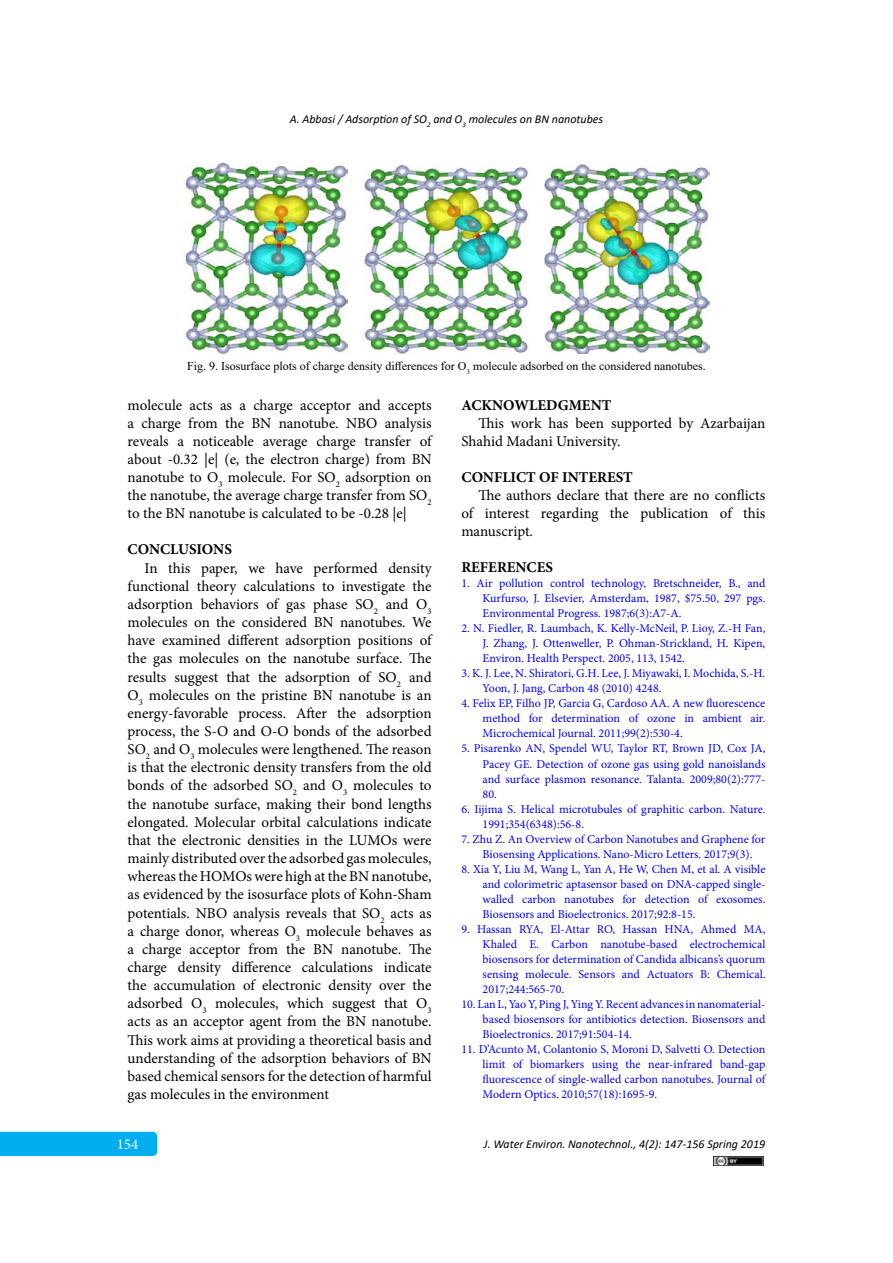
<style>
.page{position:relative;width:893px;height:1263px;background:#fff}
.page>*{position:absolute;margin:0;border:0;box-sizing:border-box;transform-origin:0 0}
.t1{font:15px/18.1px "Minion Pro";letter-spacing:-.005em;color:#000;text-align:justify}
.t2{font:700 15px "Minion Pro";color:#000}
.t3{font:15px "Minion Pro";color:#fff}
.t4{font:13.2px "Calibri";color:#00000a}
.t5{font:12px/15px "Minion Pro";color:#00f;text-align:justify}
.t6{font:italic 12px "Calibri";color:#000}
.t7{font:12px "Times New Roman";color:#000}
</style>
<div class="page">
<div style="left:0;top:1132px;width:157px;height:24px;background:#00aeef"></div>
<img style="left:713px;top:1156px;width:50px;height:9px">
<img style="left:544px;top:164px;width:166px;height:189px">
<img style="left:364px;top:165px;width:164px;height:189px">
<img style="left:183px;top:162px;width:165px;height:191px">
<p class="t6" style="left:290px;top:111px;width:315px">A. Abbasi / Adsorption of SO<sub>2</sub> and O<sub>3</sub> molecules on BN nanotubes</p>
<p class="t7" style="left:187px;top:358px;width:520px">Fig. 9. Isosurface plots of charge density differences for O<sub>3</sub> molecule adsorbed on the considered nanotubes.</p>
<p class="t1" style="left:128px;top:397px;width:306px">molecule acts as a charge acceptor and accepts a charge from the BN nanotube. NBO analysis reveals a noticeable average charge transfer of about -0.32 |e| (e, the electron charge) from BN nanotube to O<sub>3</sub> molecule. For SO<sub>2</sub> adsorption on the nanotube, the average charge transfer from SO<sub>2 </sub>to the BN nanotube is calculated to be -0.28 |e|</p>
<p class="t2" style="left:128px;top:539px;width:106px">CONCLUSIONS</p>
<p class="t1" style="left:128px;top:559px;width:306px;text-indent:17px">In this paper, we have performed density functional theory calculations to investigate the adsorption behaviors of gas phase SO<sub>2</sub> and O<sub>3 </sub>molecules on the considered BN nanotubes. We have examined different adsorption positions of the gas molecules on the nanotube surface. The results suggest that the adsorption of SO<sub>2</sub> and O<sub>3</sub> molecules on the pristine BN nanotube is an energy-favorable process. After the adsorption process, the S-O and O-O bonds of the adsorbed SO<sub>2</sub> and O<sub>3</sub> molecules were lengthened. The reason is that the electronic density transfers from the old bonds of the adsorbed SO<sub>2</sub> and O<sub>3</sub> molecules to the nanotube surface, making their bond lengths elongated. Molecular orbital calculations indicate that the electronic densities in the LUMOs were mainly distributed over the adsorbed gas molecules, whereas the HOMOs were high at the BN nanotube, as evidenced by the isosurface plots of Kohn-Sham potentials. NBO analysis reveals that SO<sub>2</sub> acts as a charge donor, whereas O<sub>3</sub> molecule behaves as a charge acceptor from the BN nanotube. The charge density difference calculations indicate the accumulation of electronic density over the adsorbed O<sub>3</sub> molecules, which suggest that O<sub>3 </sub>acts as an acceptor agent from the BN nanotube.<br>This work aims at providing a theoretical basis and understanding of the adsorption behaviors of BN based chemical sensors for the detection of harmful gas molecules in the environment</p>
<p class="t2" style="left:461px;top:395px;width:152px">ACKNOWLEDGMENT</p>
<p class="t1" style="left:461px;top:415px;width:306px;text-indent:17px">This work has been supported by Azarbaijan<br>Shahid Madani University.</p>
<p class="t2" style="left:461px;top:467px;width:173px">CONFLICT OF INTEREST</p>
<p class="t1" style="left:461px;top:487px;width:306px;text-indent:17px">The authors declare that there are no conflicts of interest regarding the publication of this manuscript.</p>
<p class="t2" style="left:461px;top:557px;width:93px">REFERENCES</p>
<p class="t5" style="left:483px;top:576px;width:284px;text-indent:-21px">1. Air pollution control technology, Bretschneider, B., and Kurfurso, J. Elsevier, Amsterdam, 1987, $75.50, 297 pgs.<br>Environmental Progress. 1987;6(3):A7-A.</p>
<p class="t5" style="left:483px;top:621px;width:284px;text-indent:-21px">2. N. Fiedler, R. Laumbach, K. Kelly-McNeil, P. Lioy, Z.-H Fan, J. Zhang, J. Ottenweller, P. Ohman-Strickland, H. Kipen, Environ. Health Perspect. 2005, 113, 1542.</p>
<p class="t5" style="left:483px;top:666px;width:284px;text-indent:-21px">3. K. J. Lee, N. Shiratori, G.H. Lee, J. Miyawaki, I. Mochida, S.-H.<br>Yoon, J. Jang, Carbon 48 (2010) 4248.</p>
<p class="t5" style="left:483px;top:696px;width:284px;text-indent:-21px">4. Felix EP, Filho JP, Garcia G, Cardoso AA. A new fluorescence method for determination of ozone in ambient air.<br>Microchemical Journal. 2011;99(2):530-4.</p>
<p class="t5" style="left:483px;top:741px;width:284px;text-indent:-21px">5. Pisarenko AN, Spendel WU, Taylor RT, Brown JD, Cox JA, Pacey GE. Detection of ozone gas using gold nanoislands and surface plasmon resonance. Talanta. 2009;80(2):777- 80.</p>
<p class="t5" style="left:483px;top:801px;width:284px;text-indent:-21px">6. Iijima S. Helical microtubules of graphitic carbon. Nature.<br>1991;354(6348):56-8.</p>
<p class="t5" style="left:483px;top:831px;width:284px;text-indent:-21px">7. Zhu Z. An Overview of Carbon Nanotubes and Graphene for<br>Biosensing Applications. Nano-Micro Letters. 2017;9(3).</p>
<p class="t5" style="left:483px;top:861px;width:284px;text-indent:-21px">8. Xia Y, Liu M, Wang L, Yan A, He W, Chen M, et al. A visible and colorimetric aptasensor based on DNA-capped single&shy;walled carbon nanotubes for detection of exosomes.<br>Biosensors and Bioelectronics. 2017;92:8-15.</p>
<p class="t5" style="left:483px;top:921px;width:284px;text-indent:-21px">9. Hassan RYA, El-Attar RO, Hassan HNA, Ahmed MA, Khaled E. Carbon nanotube-based electrochemical biosensors for determination of Candida albicans’s quorum sensing molecule. Sensors and Actuators B: Chemical.<br>2017;244:565-70.</p>
<p class="t5" style="left:483px;top:996px;width:284px;text-indent:-21px">10. Lan L, Yao Y, Ping J, Ying Y. Recent advances in nanomaterial&shy;based biosensors for antibiotics detection. Biosensors and Bioelectronics. 2017;91:504-14.</p>
<p class="t5" style="left:483px;top:1041px;width:284px;text-indent:-21px">11. D’Acunto M, Colantonio S, Moroni D, Salvetti O. Detection limit of biomarkers using the near-infrared band-gap fluorescence of single-walled carbon nanotubes. Journal of Modern Optics. 2010;57(18):1695-9.</p>
<p class="t4" style="left:183px;top:1011px;width:8px">9</p>
<p class="t3" style="left:117px;top:1134px;width:23px">154</p>
<p class="t6" style="left:484px;top:1136px;width:283px">J. Water Environ. Nanotechnol., 4(2): 147-156 Spring 2019</p>
</div>
